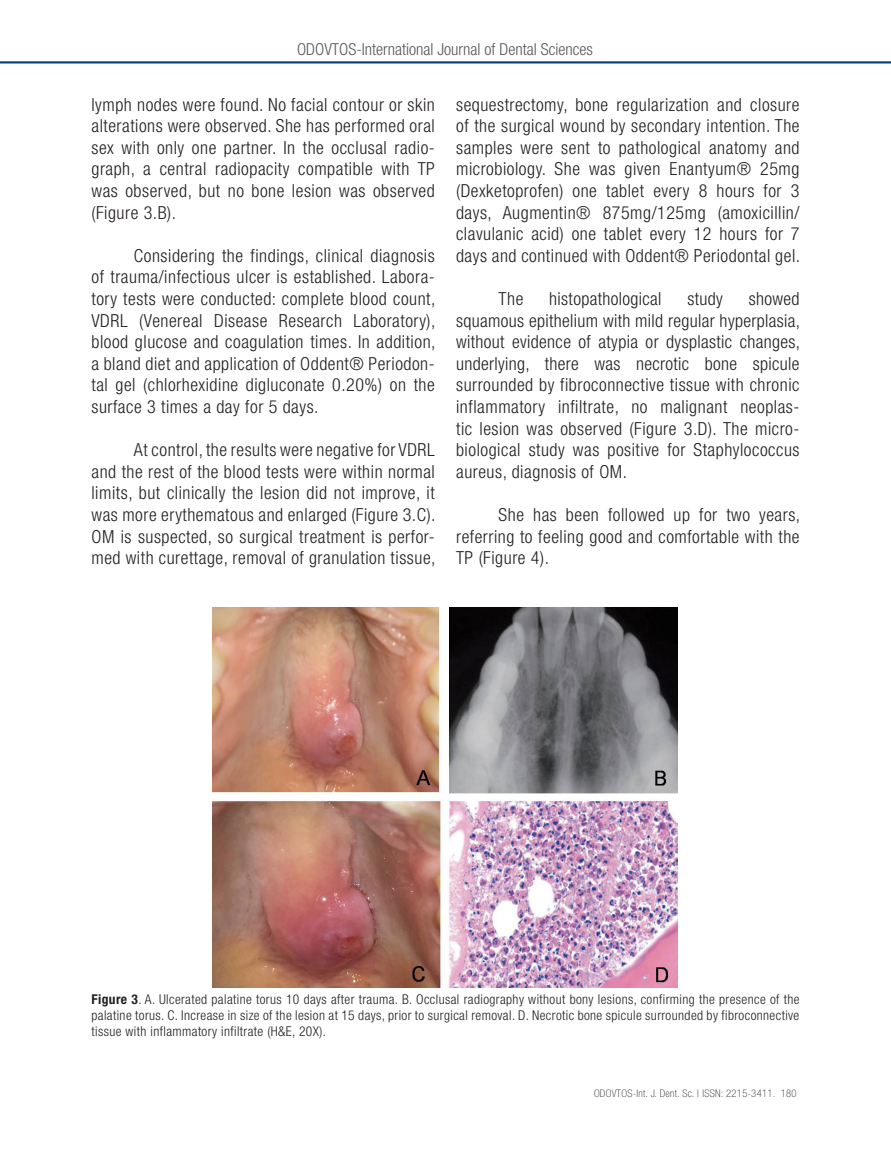
<style>
.page{position:relative;width:891px;height:1161px;background:#fff}
.page>*{position:absolute;margin:0;border:0;box-sizing:border-box;transform-origin:0 0}
.Texto_general_con_sa{font:300 condensed 18px/21.6px "Helvetica Neue LT Std";letter-spacing:.03em;color:#231f20;text-align:justify}
.t1{font:300 condensed 16.5px "Helvetica Neue LT Std";color:#57585a}
.fuentes_de_tablas{font:300 condensed 13.5px/16.2px "Helvetica Neue LT Std";letter-spacing:.03em;color:#231f20;text-align:justify}
.t2{font:100 condensed 10.5px "Helvetica Neue LT Std";letter-spacing:.03em;color:#231f20}
.s1{font-weight:700}
</style>
<div class="page">
<svg style="left:0;top:61px;width:891px;height:2px;background:#2c5f8f"></svg>
<img style="left:213px;top:607px;width:465px;height:381px">
<p class="t1" style="left:297px;top:40px;width:297px">ODOVTOS-International Journal of Dental Sciences</p>
<p class="Texto_general_con_sa" style="left:91px;top:93px;width:345px">lymph nodes were found. No facial contour or skin alterations were observed. She has performed oral sex with only one partner. In the occlusal radio&shy;graph, a central radiopacity compatible with TP was observed, but no bone lesion was observed (Figure 3.B).</p>
<p class="Texto_general_con_sa" style="left:91px;top:245px;width:346px;text-indent:43px">Considering the findings, clinical diagnosis of trauma/infectious ulcer is established. Labora&shy;tory tests were conducted: complete blood count, VDRL (Venereal Disease Research Laboratory), blood glucose and coagulation times. In addition, a bland diet and application of Oddent® Periodon&shy;tal gel (chlorhexidine digluconate 0.20%) on the surface 3 times a day for 5 days.</p>
<p class="Texto_general_con_sa" style="left:91px;top:439px;width:346px;text-indent:43px">At control, the results were negative for VDRL and the rest of the blood tests were within normal limits, but clinically the lesion did not improve, it was more erythematous and enlarged (Figure 3.C).<br>OM is suspected, so surgical treatment is perfor&shy;med with curettage, removal of granulation tissue,</p>
<p class="Texto_general_con_sa" style="left:456px;top:93px;width:346px">sequestrectomy, bone regularization and closure of the surgical wound by secondary intention. The samples were sent to pathological anatomy and microbiology. She was given Enantyum® 25mg (Dexketoprofen) one tablet every 8 hours for 3 days, Augmentin® 875mg/125mg (amoxicillin/ clavulanic acid) one tablet every 12 hours for 7 days and continued with Oddent® Periodontal gel.</p>
<p class="Texto_general_con_sa" style="left:499px;top:288px;width:26px">The</p>
<p class="Texto_general_con_sa" style="left:549px;top:288px;width:114px">histopathological</p>
<p class="Texto_general_con_sa" style="left:687px;top:288px;width:37px">study</p>
<p class="Texto_general_con_sa" style="left:456px;top:288px;width:346px;text-indent:293px">showed squamous epithelium with mild regular hyperplasia, without evidence of atypia or dysplastic changes, underlying, there was necrotic bone spicule surrounded by fibroconnective tissue with chronic inflammatory infiltrate, no malignant neoplas&shy;tic lesion was observed (Figure 3.D). The micro&shy;biological study was positive for Staphylococcus aureus, diagnosis of OM.</p>
<p class="Texto_general_con_sa" style="left:456px;top:504px;width:346px;text-indent:43px">She has been followed up for two years, referring to feeling good and comfortable with the TP (Figure 4).</p>
<p class="fuentes_de_tablas" style="left:91px;top:991px;width:710px"><span class="s1">Figure 3</span>. A. Ulcerated palatine torus 10 days after trauma. B. Occlusal radiography without bony lesions, confirming the presence of the palatine torus. C. Increase in size of the lesion at 15 days, prior to surgical removal. D. Necrotic bone spicule surrounded by fibroconnective tissue with inflammatory infiltrate (H&amp;E, 20X).</p>
<p class="t2" style="left:594px;top:1088px;width:204px">ODOVTOS-Int. J. Dent. Sc. | ISSN: 2215-3411. 180</p>
</div>
